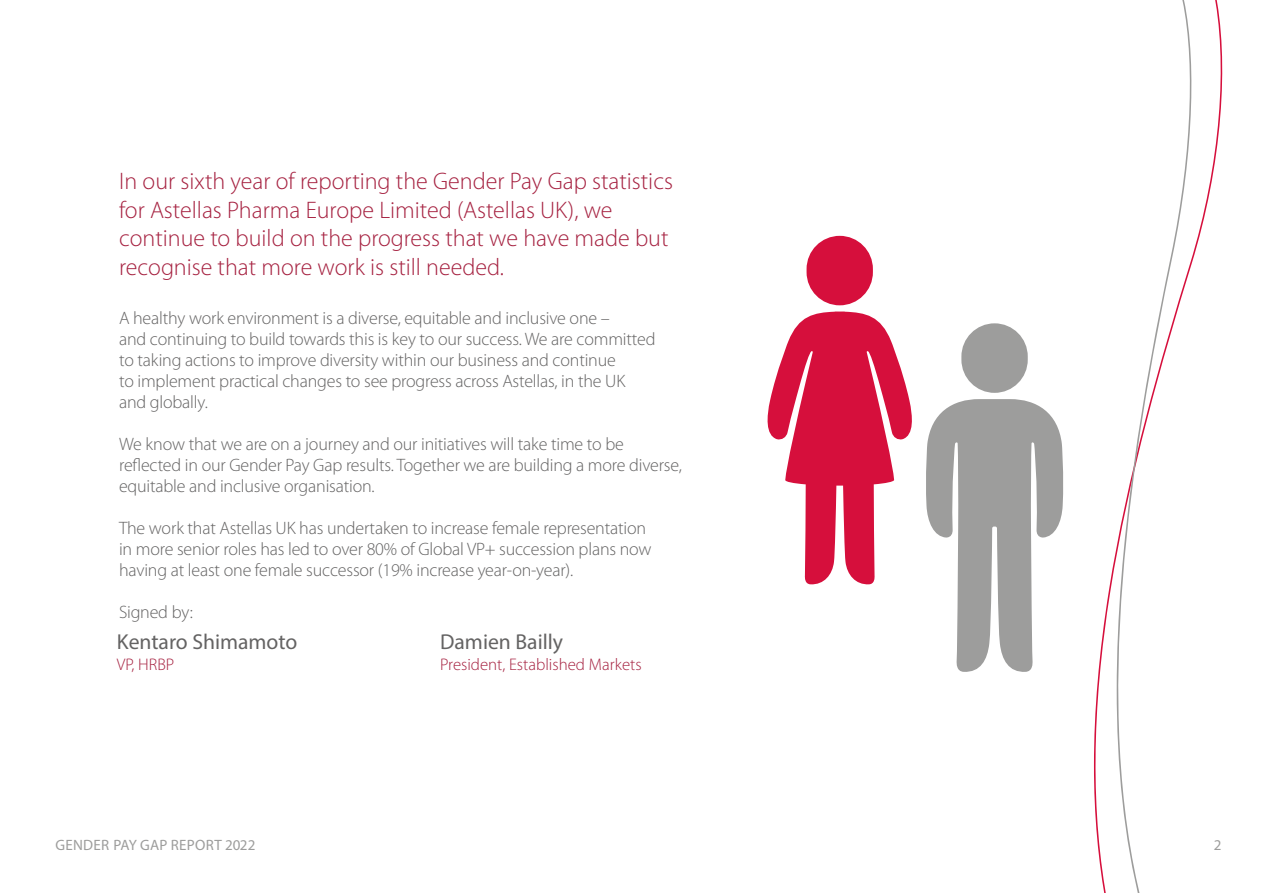
<style>
.page{position:relative;width:1263px;height:893px;background:#fff}
.page>*{position:absolute;margin:0;border:0;box-sizing:border-box;transform-origin:0 0}
.t1{font:300 24px/28.5px "Myriad Pro";color:#a62241}
.t2{font:21.6px "Myriad Pro";color:#646363}
.t3{font:300 18px/21px "Myriad Pro";letter-spacing:-.01em;color:#646363}
.t4{font:300 16.8px "Myriad Pro";color:#a62241}
.t5{font:15px "Myriad Pro";letter-spacing:.02em;color:#9d9d9c}
</style>
<div class="page">
<svg style="left:926px;top:399px;width:138px;height:273px"></svg>
<div style="left:961px;top:323px;width:67px;height:70px;background:#9d9d9c;border-radius:33px"></div>
<div style="left:806px;top:236px;width:67px;height:69px;background:#d60f3c;border-radius:33px"></div>
<svg style="left:767px;top:311px;width:145px;height:274px"></svg>
<svg style="left:1197px;top:0;width:26px;height:245px"></svg>
<svg style="left:1094px;top:0;width:103px;height:893px"></svg>
<h1 class="t1" style="left:119px;top:167px;width:555px">In our sixth year of reporting the Gender Pay Gap statistics for Astellas Pharma Europe Limited (Astellas UK), we continue to build on the progress that we have made but recognise that more work is still needed.</h1>
<p class="t3" style="left:119px;top:307px;width:538px">A healthy work environment is a diverse, equitable and inclusive one –<br>and continuing to build towards this is key to our success. We are committed to taking actions to improve diversity within our business and continue<br>to implement practical changes to see progress across Astellas, in the UK and globally.</p>
<p class="t3" style="left:119px;top:434px;width:564px">We know that we are on a journey and our initiatives will take time to be reflected in our Gender Pay Gap results. Together we are building a more diverse, equitable and inclusive organisation.</p>
<p class="t3" style="left:119px;top:518px;width:534px">The work that Astellas UK has undertaken to increase female representation in more senior roles has led to over 80% of Global VP+ succession plans now having at least one female successor (19% increase year-on-year).</p>
<p class="t3" style="left:119px;top:602px;width:75px">Signed by:</p>
<p class="t2" style="left:117px;top:628px;width:182px">Kentaro Shimamoto</p>
<p class="t4" style="left:117px;top:655px;width:59px">VP, HRBP</p>
<p class="t2" style="left:440px;top:628px;width:125px">Damien Bailly</p>
<p class="t4" style="left:440px;top:655px;width:203px">President, Established Markets</p>
<p class="t5" style="left:55px;top:836px;width:201px">GENDER PAY GAP REPORT 2022</p>
<p class="t5" style="left:1214px;top:836px;width:9px">2</p>
</div>
